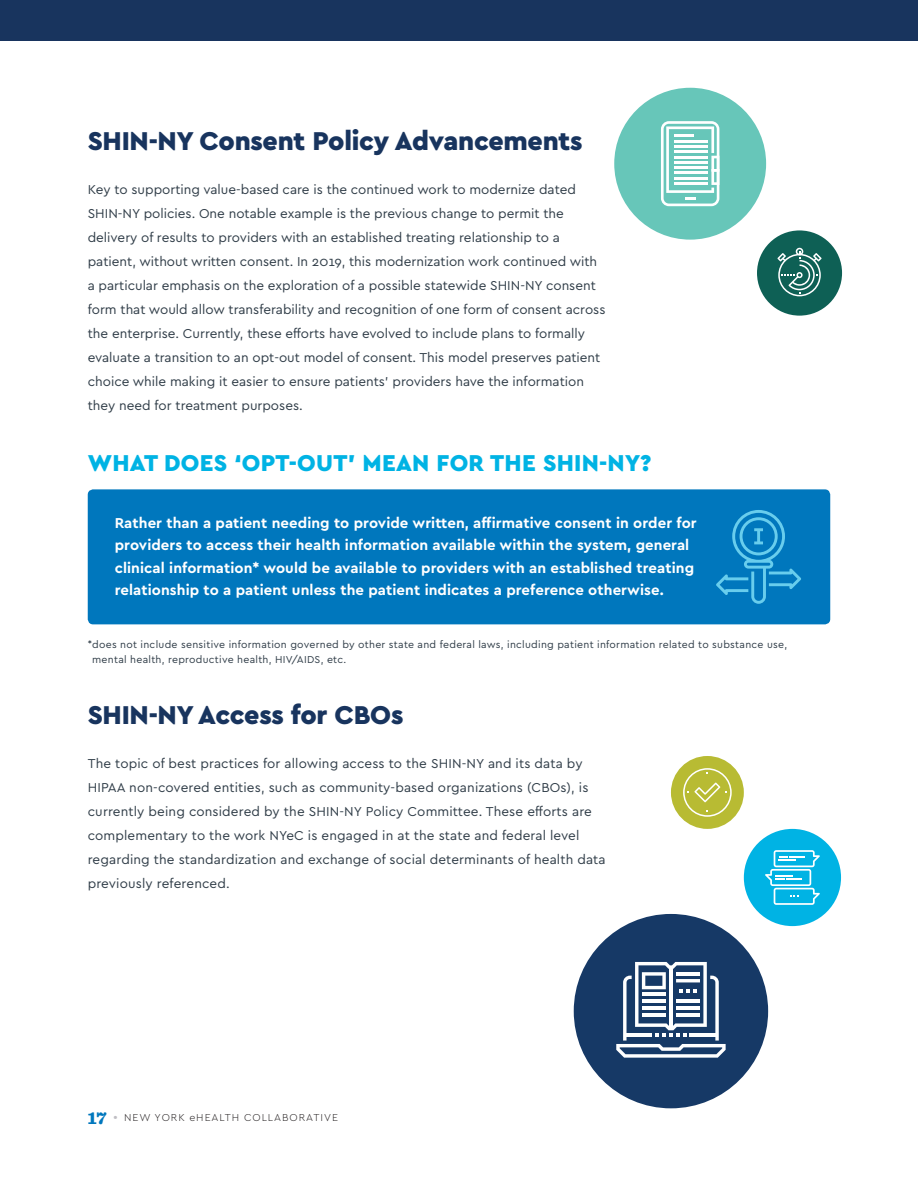
<style>
.page{position:relative;width:918px;height:1188px;background:#fff}
.page>*{position:absolute;margin:0;border:0;box-sizing:border-box;transform-origin:0 0}
.t1{font:900 27px "Cera GR";letter-spacing:-.01em;color:#18345e}
.t2{font:900 24px "Cera GR";letter-spacing:.01em;color:#00b3e4}
.t3{font:700 15px/22.5px "Cera GR";letter-spacing:.005em;color:#fff}
.t4{font:13.5px/24px "Cera GR";color:#303d48}
.t5{font:10.5px/15px "Cera GR";letter-spacing:.025em;color:#303d48}
.t6{font:300 10.5px "Cera GR";letter-spacing:.095em;color:#231f20}
.s1{font-family:"Sentinel";font-weight:900;font-size:18px;color:#0077bd}
.s2{font-size:13.5px;color:#bfbec3}
</style>
<div class="page">
<div style="left:88px;top:489px;width:742px;height:135px;background:#0077bd;border-radius:5px"></div>
<div style="left:0;top:0;width:918px;height:40px;background:#18345e"></div>
<svg style="left:716px;top:510px;width:85px;height:94px"></svg>
<div style="left:757px;top:230px;width:85px;height:86px;background:#0e6055;border-radius:50%"></div>
<svg style="left:777px;top:248px;width:45px;height:48px"></svg>
<div style="left:614px;top:88px;width:152px;height:152px;background:#67c6b9;border-radius:50%"></div>
<svg style="left:661px;top:121px;width:58px;height:85px"></svg>
<div style="left:574px;top:914px;width:194px;height:194px;background:#163966;border-radius:50%"></div>
<div style="left:744px;top:829px;width:97px;height:97px;background:#00b3e4;border-radius:50%"></div>
<svg style="left:765px;top:850px;width:55px;height:55px"></svg>
<svg style="left:616px;top:962px;width:110px;height:96px"></svg>
<div style="left:671px;top:756px;width:73px;height:73px;background:#b8bb33;border-radius:50%"></div>
<svg style="left:683px;top:768px;width:49px;height:49px"></svg>
<h3 class="t1" style="left:88px;top:125px;width:496px">SHIN-NY Consent Policy Advancements</h3>
<p class="t4" style="left:88px;top:178px;width:519px">Key to supporting value-based care is the continued work to modernize dated SHIN-NY policies. One notable example is the previous change to permit the delivery of results to providers with an established treating relationship to a patient, without written consent. In 2019, this modernization work continued with a particular emphasis on the exploration of a possible statewide SHIN-NY consent form that would allow transferability and recognition of one form of consent across the enterprise. Currently, these efforts have evolved to include plans to formally evaluate a transition to an opt-out model of consent. This model preserves patient choice while making it easier to ensure patients' providers have the information they need for treatment purposes.</p>
<h3 class="t2" style="left:88px;top:450px;width:565px">WHAT DOES ‘OPT-OUT’ MEAN FOR THE SHIN-NY?</h3>
<p class="t3" style="left:115px;top:512px;width:584px">Rather than a patient needing to provide written, affirmative consent in order for providers to access their health information available within the system, general clinical information* would be available to providers with an established treating relationship to a patient unless the patient indicates a preference otherwise.</p>
<p class="t5" style="left:92px;top:637px;width:697px;text-indent:-4px">*does not include sensitive information governed by other state and federal laws, including patient information related to substance use, mental health, reproductive health, HIV/AIDS, etc.</p>
<h3 class="t1" style="left:88px;top:699px;width:317px">SHIN-NY Access for CBOs</h3>
<p class="t4" style="left:88px;top:751px;width:519px">The topic of best practices for allowing access to the SHIN-NY and its data by HIPAA non-covered entities, such as community-based organizations (CBOs), is currently being considered by the SHIN-NY Policy Committee. These efforts are complementary to the work NYeC is engaged in at the state and federal level regarding the standardization and exchange of social determinants of health data previously referenced.</p>
<p class="t6" style="left:88px;top:1112px;width:252px"><span class="s1">17</span> <span class="s2">•</span> NEW YORK eHEALTH COLLABORATIVE</p>
</div>
